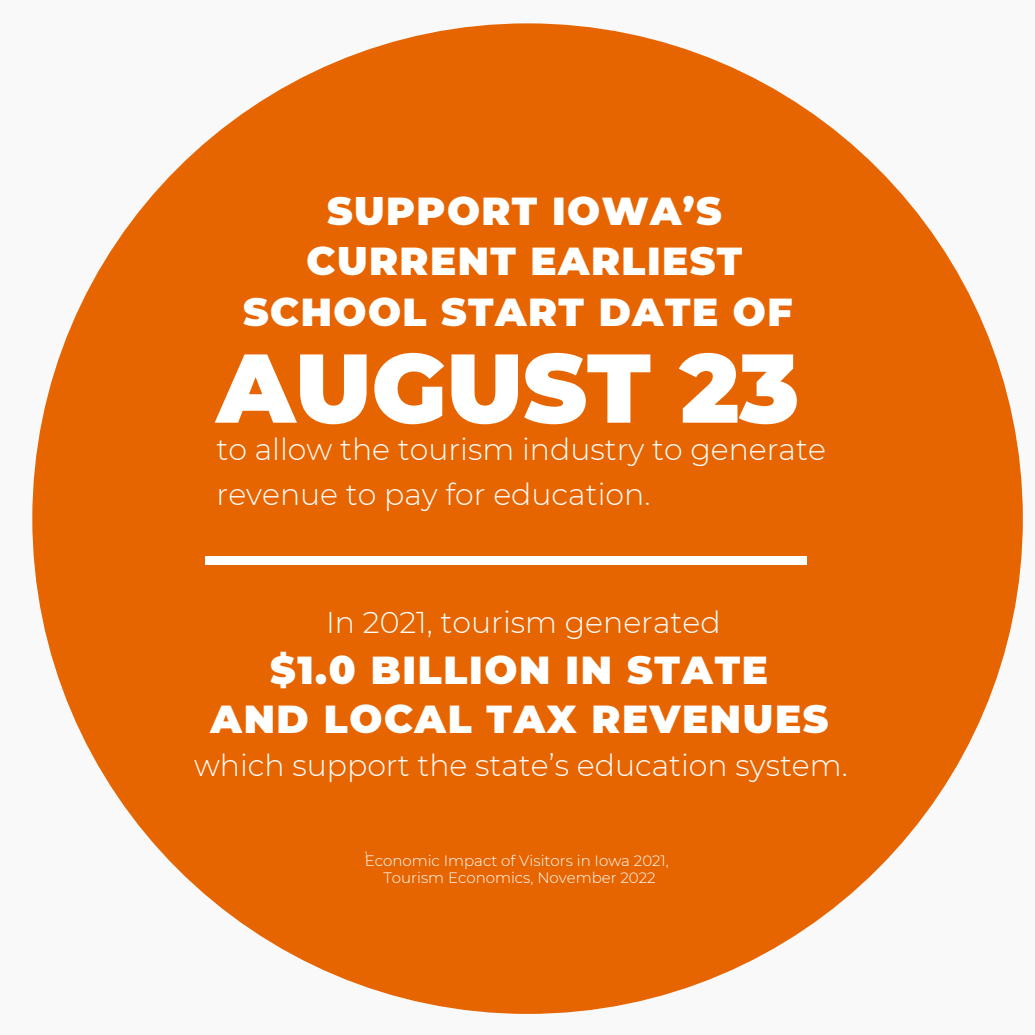
<style>
.page{position:relative;width:1035px;height:1035px;background:#f9f9fa}
.page>*{position:absolute;margin:0;border:0;box-sizing:border-box;transform-origin:0 0}
.t1{font:900 97.5px "Montserrat";color:#fff}
.t2{font:900 39px/50.5px "Montserrat";letter-spacing:.04em;color:#fff;text-align:center}
.t3{font:300 30px/45px "Montserrat";color:#fff}
.t4{font:300 15px/17px "Montserrat";color:#fff;text-align:center}
.t5{font:300 8.75px "Montserrat";color:#fff}
</style>
<div class="page">
<div style="left:32px;top:23px;width:991px;height:991px;background:#e76500;border-radius:50%"></div>
<div style="left:205px;top:557px;width:602px;height:7px;background:#fff"></div>
<p class="t2" style="left:243px;top:185px;width:551px">SUPPORT IOWA’S<br>CURRENT EARLIEST<br>SCHOOL START DATE OF</p>
<h1 class="t1" style="left:217px;top:328px;width:584px">AUGUST 23</h1>
<p class="t3" style="left:217px;top:427px;width:611px">to allow the tourism industry to generate revenue to pay for education.</p>
<p class="t3" style="left:326px;top:600px;width:396px">In 2021, tourism generated</p>
<p class="t2" style="left:211px;top:646px;width:619px;line-height:48.8px">$1.0 BILLION IN STATE<br>AND LOCAL TAX REVENUES</p>
<p class="t3" style="left:194px;top:742px;width:655px">which support the state’s education system.</p>
<p class="t5" style="left:365px;top:850px;width:5px">1</p>
<p class="t4" style="left:365px;top:852px;width:306px">Economic Impact of Visitors in Iowa 2021,<br>Tourism Economics, November 2022</p>
</div>
